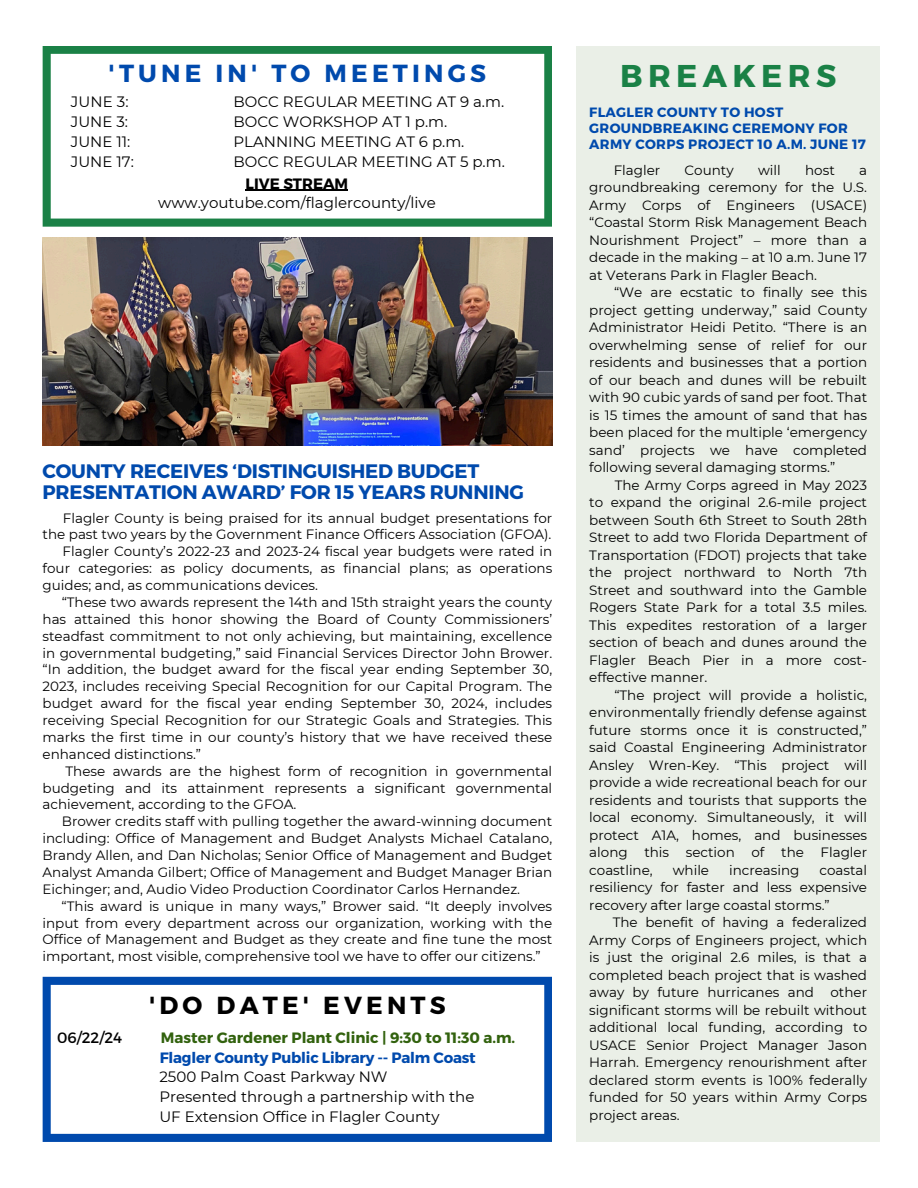
<style>
.page{position:relative;width:918px;height:1188px;background:#fff}
.page>*{position:absolute;margin:0;border:0;box-sizing:border-box;transform-origin:0 0}
.t1{font:700 31.5px "Montserrat";letter-spacing:.17em;color:#1a8146}
.t2{font:700 24.6px "Montserrat";letter-spacing:.17em;color:#004aad}
.t3{font:700 24.6px "Montserrat";letter-spacing:.17em;color:#000}
.t4{font:700 19.5px/21.3px "Montserrat";letter-spacing:-.01em;color:#004aad}
.t5{font:15px "Montserrat";color:#000}
.t6{font:700 15px "Montserrat";color:#32620e}
.t7{font:700 15px "Montserrat";letter-spacing:-.015em;color:#004aad}
.t8{font:700 15px "Montserrat";color:#000}
.t9{font:13.5px/17.5px "Montserrat";color:#000;text-align:justify}
.t10{font:700 13.5px/16.2px "Montserrat";letter-spacing:.02em;color:#004aad}
</style>
<div class="page">
<div style="left:576px;top:46px;width:304px;height:1096px;background:#eaefe7"></div>
<svg style="left:43px;top:46px;width:509px;height:181px"></svg>
<svg style="left:43px;top:977px;width:509px;height:165px"></svg>
<img style="left:43px;top:238px;width:509px;height:208px">
<hr style="left:246px;top:190px;width:102px;height:1px;background:#000">
<p class="t2" style="left:109px;top:57px;width:379px">'TUNE IN' TO MEETINGS</p>
<p class="t5" style="left:71px;top:92px;width:59px">JUNE 3:</p>
<p class="t5" style="left:71px;top:112px;width:59px">JUNE 3:</p>
<p class="t5" style="left:71px;top:133px;width:61px">JUNE 11:</p>
<h2 class="t5" style="left:71px;top:153px;width:64px">JUNE 17:</h2>
<p class="t8" style="left:246px;top:174px;width:104px">LIVE STREAM</p>
<p class="t5" style="left:158px;top:193px;width:279px">www.youtube.com/flaglercounty/live</p>
<p class="t5" style="left:234px;top:92px;width:272px">BOCC REGULAR MEETING AT 9 a.m.</p>
<p class="t5" style="left:234px;top:112px;width:215px">BOCC WORKSHOP AT 1 p.m.</p>
<p class="t5" style="left:234px;top:133px;width:232px">PLANNING MEETING AT 6 p.m.</p>
<h1 class="t5" style="left:234px;top:153px;width:273px">BOCC REGULAR MEETING AT 5 p.m.</h1>
<p class="t4" style="left:43px;top:459px;width:483px">COUNTY RECEIVES ‘DISTINGUISHED BUDGET<br>PRESENTATION AWARD’ FOR 15 YEARS RUNNING</p>
<p class="t9" style="left:43px;top:509px;width:511px;line-height:16.8px;text-align:right">Flagler County is being praised for its annual budget presentations for the past two years by the Government Finance Officers Association (GFOA).</p>
<p class="t9" style="left:43px;top:543px;width:511px;line-height:16.8px;text-indent:20px">Flagler County’s 2022-23 and 2023-24 fiscal year budgets were rated in four categories: as policy documents, as financial plans; as operations guides; and, as communications devices.</p>
<p class="t9" style="left:43px;top:594px;width:511px;line-height:16.8px;text-indent:19px">“These two awards represent the 14th and 15th straight years the county has attained this honor showing the Board of County Commissioners’ steadfast commitment to not only achieving, but maintaining, excellence in governmental budgeting,” said Financial Services Director John Brower. “In addition, the budget award for the fiscal year ending September 30, 2023, includes receiving Special Recognition for our Capital Program. The budget award for the fiscal year ending September 30, 2024, includes receiving Special Recognition for our Strategic Goals and Strategies. This marks the first time in our county’s history that we have received these enhanced distinctions.”</p>
<p class="t9" style="left:43px;top:762px;width:511px;line-height:16.8px;text-indent:23px">These awards are the highest form of recognition in governmental budgeting and its attainment represents a significant governmental achievement, according to the GFOA.</p>
<p class="t9" style="left:43px;top:813px;width:511px;line-height:16.8px;text-indent:19px">Brower credits staff with pulling together the award-winning document including: Office of Management and Budget Analysts Michael Catalano, Brandy Allen, and Dan Nicholas; Senior Office of Management and Budget Analyst Amanda Gilbert; Office of Management and Budget Manager Brian Eichinger; and, Audio Video Production Coordinator Carlos Hernandez.</p>
<p class="t9" style="left:43px;top:897px;width:511px;line-height:16.8px;text-indent:19px">“This award is unique in many ways,” Brower said. “It deeply involves input from every department across our organization, working with the Office of Management and Budget as they create and fine tune the most important, most visible, comprehensive tool we have to offer our citizens.”</p>
<p class="t3" style="left:149px;top:989px;width:298px">'DO DATE' EVENTS</p>
<p class="t5" style="left:57px;top:1027px;width:66px">06/22/24</p>
<p class="t6" style="left:161px;top:1027px;width:356px">Master Gardener Plant Clinic | 9:30 to 11:30 a.m.</p>
<p class="t7" style="left:160px;top:1048px;width:318px">Flagler County Public Library -- Palm Coast</p>
<p class="t5" style="left:159px;top:1067px;width:230px">2500 Palm Coast Parkway NW</p>
<h3 class="t5" style="left:159px;top:1088px;width:317px">Presented through a partnership with the</h3>
<p class="t5" style="left:159px;top:1108px;width:282px">UF Extension Office in Flagler County</p>
<p class="t1" style="left:620px;top:55px;width:218px">BREAKERS</p>
<p class="t10" style="left:589px;top:103px;width:278px">FLAGLER COUNTY TO HOST<br>GROUNDBREAKING CEREMONY FOR<br>ARMY CORPS PROJECT 10 A.M. JUNE 17</p>
<p class="t9" style="left:614px;top:161px;width:48px">Flagler</p>
<p class="t9" style="left:685px;top:161px;width:51px">County</p>
<p class="t9" style="left:758px;top:161px;width:24px">will</p>
<p class="t9" style="left:805px;top:161px;width:31px">host</p>
<p class="t9" style="left:589px;top:161px;width:279px;text-indent:270px">a groundbreaking ceremony for the U.S.<br>Army Corps of Engineers (USACE) “Coastal Storm Risk Management Beach Nourishment Project” – more than a decade in the making – at 10 a.m. June 17 at Veterans Park in Flagler Beach.</p>
<p class="t9" style="left:589px;top:284px;width:279px;text-indent:25px">“We are ecstatic to finally see this project getting underway,” said County Administrator Heidi Petito. “There is an overwhelming sense of relief for our residents and businesses that a portion of our beach and dunes will be rebuilt with 90 cubic yards of sand per foot. That is 15 times the amount of sand that has been placed for the multiple ‘emergency sand’ projects we have completed following several damaging storms.”</p>
<p class="t9" style="left:589px;top:476px;width:279px;text-indent:25px">The Army Corps agreed in May 2023 to expand the original 2.6-mile project between South 6th Street to South 28th Street to add two Florida Department of Transportation (FDOT) projects that take the project northward to North 7th Street and southward into the Gamble Rogers State Park for a total 3.5 miles.<br>This expedites restoration of a larger section of beach and dunes around the Flagler Beach Pier in a more cost&shy;effective manner.</p>
<p class="t9" style="left:589px;top:686px;width:279px;text-indent:25px">“The project will provide a holistic, environmentally friendly defense against future storms once it is constructed,” said Coastal Engineering Administrator Ansley Wren-Key. “This project will provide a wide recreational beach for our residents and tourists that supports the local economy. Simultaneously, it will protect A1A, homes, and businesses along this section of the Flagler coastline,</p>
<p class="t9" style="left:589px;top:861px;width:279px;text-indent:230px">coastal resiliency for faster and less expensive recovery after large coastal storms.”</p>
<p class="t9" style="left:589px;top:914px;width:279px;text-indent:23px">The benefit of having a federalized Army Corps of Engineers project, which is just the original 2.6 miles, is that a completed beach project that is washed away by future hurricanes and other significant storms will be rebuilt without additional local funding, according to USACE Senior Project Manager Jason Harrah. Emergency renourishment after declared storm events is 100% federally funded for 50 years within Army Corps project areas.</p>
<p class="t9" style="left:673px;top:861px;width:38px">while</p>
<p class="t9" style="left:729px;top:861px;width:72px">increasing</p>
</div>
